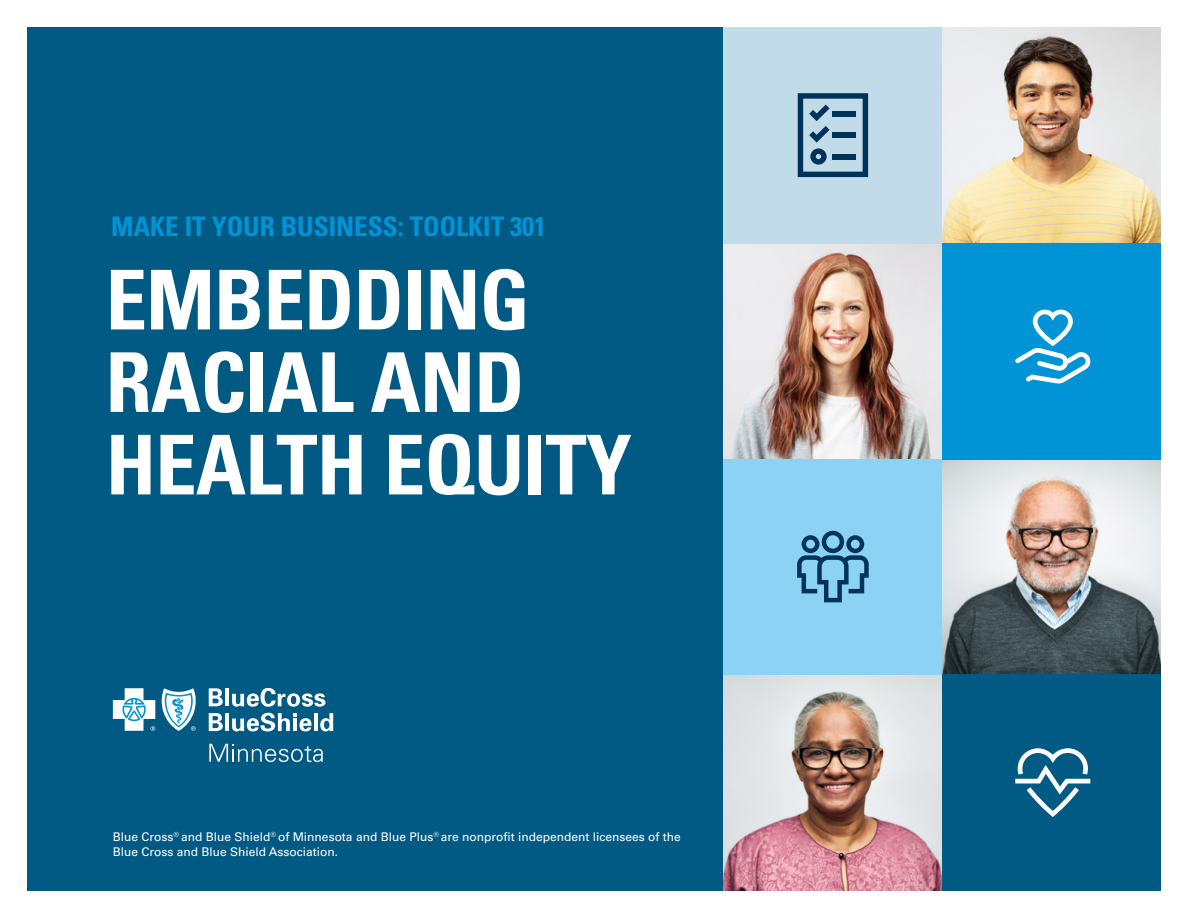
<style>
.page{position:relative;width:1188px;height:918px;background:#fff}
.page>*{position:absolute;margin:0;border:0;box-sizing:border-box;transform-origin:0 0}
.t1{font:700 condensed 82.5px/82.5px "Univers";letter-spacing:-.01em;color:#fff}
.t2{font:700 condensed 27px "Univers";color:#0094d7}
.t3{font:12px/14.4px "Univers LT Std";color:#fff}
</style>
<div class="page">
<div style="left:27px;top:27px;width:701px;height:864px;background:#005a84"></div>
<hr style="left:225px;top:713px;width:4px;height:18px;background:#fff">
<hr style="left:225px;top:688px;width:4px;height:18px;background:#fff">
<svg style="left:209px;top:688px;width:14px;height:19px"></svg>
<svg style="left:209px;top:713px;width:14px;height:18px"></svg>
<svg style="left:113px;top:688px;width:42px;height:43px"></svg>
<svg style="left:161px;top:688px;width:35px;height:43px"></svg>
<svg style="left:232px;top:688px;width:94px;height:19px"></svg>
<svg style="left:232px;top:713px;width:80px;height:18px"></svg>
<hr style="left:314px;top:713px;width:4px;height:18px;background:#fff">
<svg style="left:320px;top:713px;width:13px;height:18px"></svg>
<svg style="left:209px;top:744px;width:114px;height:18px"></svg>
<img style="left:942px;top:27px;width:219px;height:216px">
<img style="left:724px;top:243px;width:218px;height:217px">
<img style="left:724px;top:675px;width:218px;height:216px">
<img style="left:942px;top:460px;width:219px;height:215px">
<div style="left:724px;top:460px;width:218px;height:215px;background:#8cd2f4"></div>
<div style="left:724px;top:27px;width:218px;height:216px;background:#c2dbe8"></div>
<div style="left:942px;top:243px;width:219px;height:217px;background:#0094d7"></div>
<svg style="left:1015px;top:310px;width:76px;height:74px"></svg>
<div style="left:942px;top:675px;width:219px;height:216px;background:#005a84"></div>
<svg style="left:1015px;top:748px;width:75px;height:69px"></svg>
<svg style="left:798px;top:93px;width:70px;height:84px"></svg>
<svg style="left:797px;top:531px;width:72px;height:71px"></svg>
<p class="t2" style="left:111px;top:210px;width:436px">MAKE IT YOUR BUSINESS: TOOLKIT 301</p>
<h1 class="t1" style="left:106px;top:259px;width:528px">EMBEDDING<br>RACIAL AND<br>HEALTH EQUITY</h1>
<p class="t3" style="left:113px;top:830px;width:570px">Blue Cross<sup>®</sup> and Blue Shield<sup>®</sup> of Minnesota and Blue Plus<sup>®</sup> are nonproft independent licensees of the<br>Blue Cross and Blue Shield Association.</p>
</div>
